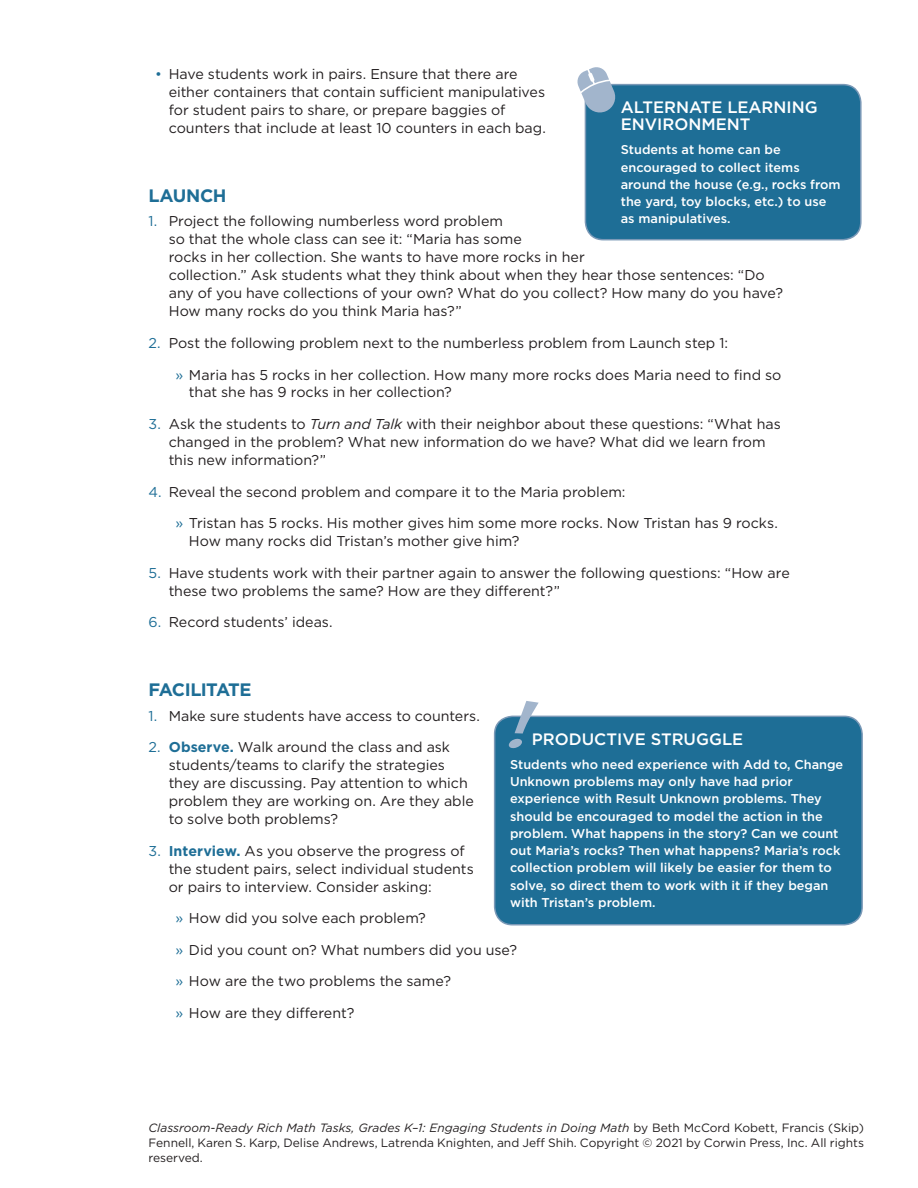
<style>
.page{position:relative;width:918px;height:1188px;background:#fff}
.page>*{position:absolute;margin:0;border:0;box-sizing:border-box;transform-origin:0 0}
.t1{font:700 18px "Gotham";letter-spacing:-.035em;color:#1e6e96}
.t2{font:500 16.5px/17.2px "Gotham";color:#fff}
.t3{font:14.25px/18px "Gotham";color:#231f20}
.t4{font:500 12.75px/17.2px "Gotham";color:#fff}
.t5{font:12px/15px "Gotham";color:#231f20;text-align:justify}
.s1{color:#1e6e96}
.s2{font-style:italic}
.s3{font-weight:700;color:#1e6e96}
</style>
<div class="page">
<div style="left:585px;top:85px;width:276px;height:155px;background:#1e6e96;border-radius:18px"></div>
<div style="left:585px;top:84px;width:277px;height:156px;border:2px solid #7b99b7;border-radius:18px"></div>
<svg style="left:577px;top:67px;width:40px;height:48px"></svg>
<div style="left:495px;top:716px;width:367px;height:209px;background:#1e6e96;border-radius:18px"></div>
<div style="left:494px;top:716px;width:369px;height:209px;border:2px solid #7b99b7;border-radius:18px"></div>
<svg style="left:509px;top:701px;width:30px;height:47px"></svg>
<p class="t3" style="left:169px;top:65px;width:379px;text-indent:-13px"><span class="s1">•</span> Have students work in pairs. Ensure that there are either containers that contain sufficient manipulatives for student pairs to share, or prepare baggies of counters that include at least 10 counters in each bag.</p>
<p class="t2" style="left:621px;top:98px;width:199px">ALTERNATE LEARNING<br>ENVIRONMENT</p>
<p class="t4" style="left:621px;top:141px;width:221px">Students at home can be encouraged to collect items around the house (e.g., rocks from the yard, toy blocks, etc.) to use as manipulatives.</p>
<p class="t1" style="left:148px;top:183px;width:80px">LAUNCH</p>
<p class="t3" style="left:169px;top:212px;width:616px;text-indent:-20px"><span class="s1">1.</span> Project the following numberless word problem<br>so that the whole class can see it: “Maria has some<br>rocks in her collection. She wants to have more rocks in her<br>collection.” Ask students what they think about when they hear those sentences: “Do any of you have collections of your own? What do you collect? How many do you have?<br>How many rocks do you think Maria has?”</p>
<p class="t3" style="left:148px;top:334px;width:581px"><span class="s1">2.</span> Post the following problem next to the numberless problem from Launch step 1:</p>
<p class="t3" style="left:189px;top:365px;width:594px;text-indent:-13px"><span class="s1">»</span> Maria has 5 rocks in her collection. How many more rocks does Maria need to find so that she has 9 rocks in her collection?</p>
<p class="t3" style="left:169px;top:415px;width:614px;text-indent:-20px"><span class="s1">3.</span> Ask the students to <span class="s2">Turn and Talk</span> with their neighbor about these questions: “What has changed in the problem? What new information do we have? What did we learn from this new information?”</p>
<p class="t3" style="left:148px;top:482px;width:479px"><span class="s1">4.</span> Reveal the second problem and compare it to the Maria problem:</p>
<p class="t3" style="left:189px;top:514px;width:590px;text-indent:-13px"><span class="s1">»</span> Tristan has 5 rocks. His mother gives him some more rocks. Now Tristan has 9 rocks.<br>How many rocks did Tristan’s mother give him?</p>
<p class="t3" style="left:169px;top:563px;width:623px;text-indent:-20px"><span class="s1">5.</span> Have students work with their partner again to answer the following questions: “How are these two problems the same? How are they different?”</p>
<p class="t3" style="left:148px;top:613px;width:186px"><span class="s1">6.</span> Record students’ ideas.</p>
<p class="t1" style="left:148px;top:678px;width:104px">FACILITATE</p>
<p class="t3" style="left:148px;top:706px;width:333px"><span class="s1">1.</span> Make sure students have access to counters.</p>
<p class="t3" style="left:169px;top:738px;width:307px;text-indent:-20px"><span class="s1">2.</span> <span class="s3">Observe.</span> Walk around the class and ask students/teams to clarify the strategies they are discussing. Pay attention to which problem they are working on. Are they able to solve both problems?</p>
<p class="t3" style="left:169px;top:841px;width:307px;text-indent:-20px"><span class="s1">3.</span> <span class="s3">Interview.</span> As you observe the progress of the student pairs, select individual students or pairs to interview. Consider asking:</p>
<p class="t3" style="left:176px;top:909px;width:252px"><span class="s1">»</span> How did you solve each problem?</p>
<p class="t3" style="left:176px;top:940px;width:343px"><span class="s1">»</span> Did you count on? What numbers did you use?</p>
<p class="t3" style="left:176px;top:972px;width:277px"><span class="s1">»</span> How are the two problems the same?</p>
<p class="t3" style="left:176px;top:1003px;width:180px"><span class="s1">»</span> How are they different?</p>
<p class="t2" style="left:532px;top:730px;width:213px">PRODUCTIVE STRUGGLE</p>
<p class="t4" style="left:510px;top:755px;width:335px">Students who need experience with Add to, Change Unknown problems may only have had prior experience with Result Unknown problems. They should be encouraged to model the action in the problem. What happens in the story? Can we count out Maria’s rocks? Then what happens? Maria’s rock collection problem will likely be easier for them to solve, so direct them to work with it if they began with Tristan’s problem.</p>
<p class="t5" style="left:148px;top:1120px;width:717px"><span class="s2">Classroom-Ready Rich Math Tasks, Grades K–1: Engaging Students in Doing Math</span> by Beth McCord Kobett, Francis (Skip)<br>Fennell, Karen S. Karp, Delise Andrews, Latrenda Knighten, and Jeff Shih. Copyright © 2021 by Corwin Press, Inc. All rights reserved.</p>
</div>
